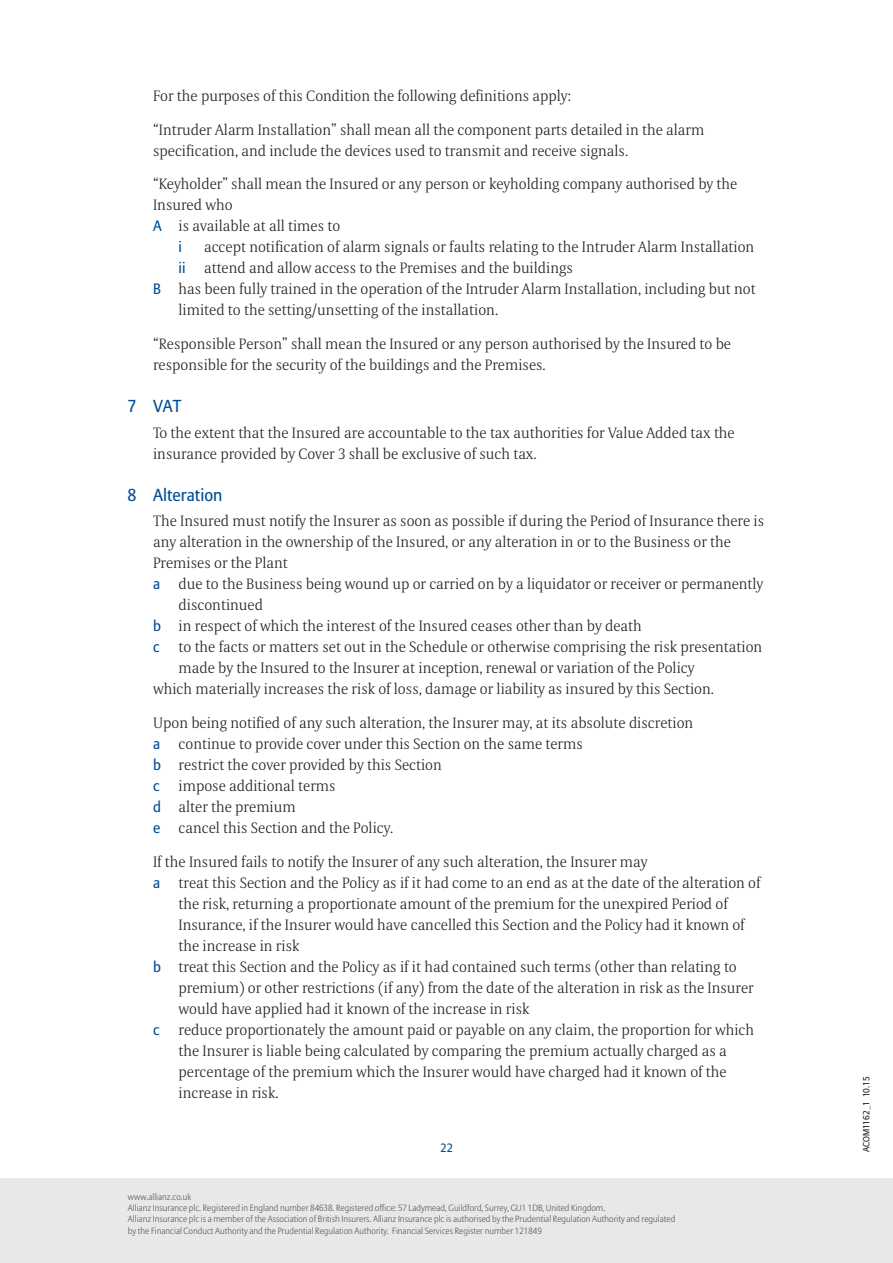
<style>
.page{position:relative;width:893px;height:1263px;background:#fff}
.page>*{position:absolute;margin:0;border:0;box-sizing:border-box;transform-origin:0 0}
.t1{font:17.25px "Allianz Sans";color:#014d95}
.t2{font:300 15px/21px "Allianz Serif";color:#231f20}
.t3{font:15px "Allianz Sans";color:#014d95}
.t4{font:12px "Allianz Sans";color:#014d95}
.t5{font:300 9px/11.2px "Allianz Sans";color:#57585a}
.t6{font:9px "Allianz Sans";color:#231f20}
.s1{font-family:"Allianz Sans";font-weight:400;color:#014d95}
</style>
<div class="page">
<div style="left:0;top:1178px;width:893px;height:85px;background:#e7e8e9"></div>
<p class="t2" style="left:153px;top:87px;width:419px">For the purposes of this Condition the following definitions apply:</p>
<p class="t2" style="left:153px;top:121px;width:553px">“Intruder Alarm Installation” shall mean all the component parts detailed in the alarm specification, and include the devices used to transmit and receive signals.</p>
<p class="t2" style="left:153px;top:175px;width:586px">“Keyholder” shall mean the Insured or any person or keyholding company authorised by the<br>Insured who<br><span class="s1">A</span> is available at all times to</p>
<p class="t3" style="left:179px;top:241px;width:5px">i</p>
<p class="t2" style="left:204px;top:238px;width:552px">accept notification of alarm signals or faults relating to the Intruder Alarm Installation</p>
<p class="t2" style="left:179px;top:259px;width:396px"><span class="s1">ii</span> attend and allow access to the Premises and the buildings</p>
<p class="t2" style="left:153px;top:280px;width:604px"><span class="s1">B</span> has been fully trained in the operation of the Intruder Alarm Installation, including but not</p>
<p class="t2" style="left:179px;top:301px;width:321px">limited to the setting/unsetting of the installation.</p>
<p class="t2" style="left:153px;top:335px;width:579px">“Responsible Person” shall mean the Insured or any person authorised by the Insured to be responsible for the security of the buildings and the Premises.</p>
<p class="t1" style="left:128px;top:399px;width:55px">7 VAT</p>
<p class="t2" style="left:153px;top:424px;width:583px">To the extent that the Insured are accountable to the tax authorities for Value Added tax the insurance provided by Cover 3 shall be exclusive of such tax.</p>
<p class="t1" style="left:128px;top:488px;width:96px">8 Alteration</p>
<p class="t2" style="left:153px;top:512px;width:613px">The Insured must notify the Insurer as soon as possible if during the Period of Insurance there is</p>
<p class="t2" style="left:153px;top:533px;width:579px">any alteration in the ownership of the Insured, or any alteration in or to the Business or the</p>
<p class="t2" style="left:153px;top:554px;width:136px">Premises or the Plant</p>
<p class="t2" style="left:153px;top:575px;width:612px"><span class="s1">a</span> due to the Business being wound up or carried on by a liquidator or receiver or permanently</p>
<p class="t2" style="left:179px;top:596px;width:86px">discontinued</p>
<p class="t2" style="left:153px;top:617px;width:490px"><span class="s1">b</span> in respect of which the interest of the Insured ceases other than by death</p>
<p class="t3" style="left:153px;top:641px;width:8px">c</p>
<p class="t2" style="left:179px;top:638px;width:585px">to the facts or matters set out in the Schedule or otherwise comprising the risk presentation</p>
<p class="t2" style="left:179px;top:659px;width:517px">made by the Insured to the Insurer at inception, renewal or variation of the Policy</p>
<p class="t2" style="left:153px;top:680px;width:562px">which materially increases the risk of loss, damage or liability as insured by this Section.</p>
<p class="t2" style="left:153px;top:714px;width:542px">Upon being notified of any such alteration, the Insurer may, at its absolute discretion <span class="s1">a</span> continue to provide cover under this Section on the same terms<br><span class="s1">b</span> restrict the cover provided by this Section</p>
<p class="t3" style="left:153px;top:780px;width:8px">c</p>
<p class="t2" style="left:153px;top:777px;width:242px;text-indent:26px">impose additional terms<br><span class="s1">d</span> alter the premium<br><span class="s1">e</span> cancel this Section and the Policy.</p>
<p class="t2" style="left:153px;top:853px;width:496px">If the Insured fails to notify the Insurer of any such alteration, the Insurer may</p>
<p class="t2" style="left:153px;top:874px;width:609px"><span class="s1">a</span> treat this Section and the Policy as if it had come to an end as at the date of the alteration of</p>
<p class="t2" style="left:179px;top:895px;width:551px">the risk, returning a proportionate amount of the premium for the unexpired Period of</p>
<p class="t2" style="left:179px;top:916px;width:567px">Insurance, if the Insurer would have cancelled this Section and the Policy had it known of</p>
<p class="t2" style="left:179px;top:937px;width:122px">the increase in risk</p>
<p class="t2" style="left:153px;top:958px;width:585px"><span class="s1">b</span> treat this Section and the Policy as if it had contained such terms (other than relating to</p>
<p class="t2" style="left:179px;top:979px;width:577px">premium) or other restrictions (if any) from the date of the alteration in risk as the Insurer</p>
<p class="t2" style="left:179px;top:1000px;width:352px">would have applied had it known of the increase in risk</p>
<p class="t3" style="left:153px;top:1023px;width:8px">c</p>
<p class="t2" style="left:179px;top:1021px;width:577px">reduce proportionately the amount paid or payable on any claim, the proportion for which the Insurer is liable being calculated by comparing the premium actually charged as a percentage of the premium which the Insurer would have charged had it known of the increase in risk.</p>
<p class="t4" style="left:441px;top:1142px;width:14px">22</p>
<p class="t5" style="left:128px;top:1192px;width:549px">www.allianz.co.uk<br>Allianz Insurance plc. Registered in England number 84638. Registered office: 57 Ladymead, Guildford, Surrey, GU1 1DB, United Kingdom.<br>Allianz Insurance plc is a member of the Association of British Insurers. Allianz Insurance plc is authorised by the Prudential Regulation Authority and regulated by the Financial Conduct Authority and the Prudential Regulation Authority. Financial Services Register number 121849</p>
<p class="t6" style="left:863px;top:1152px;width:77px;rotate:-90deg">ACOM1162_1 10.15</p>
</div>
